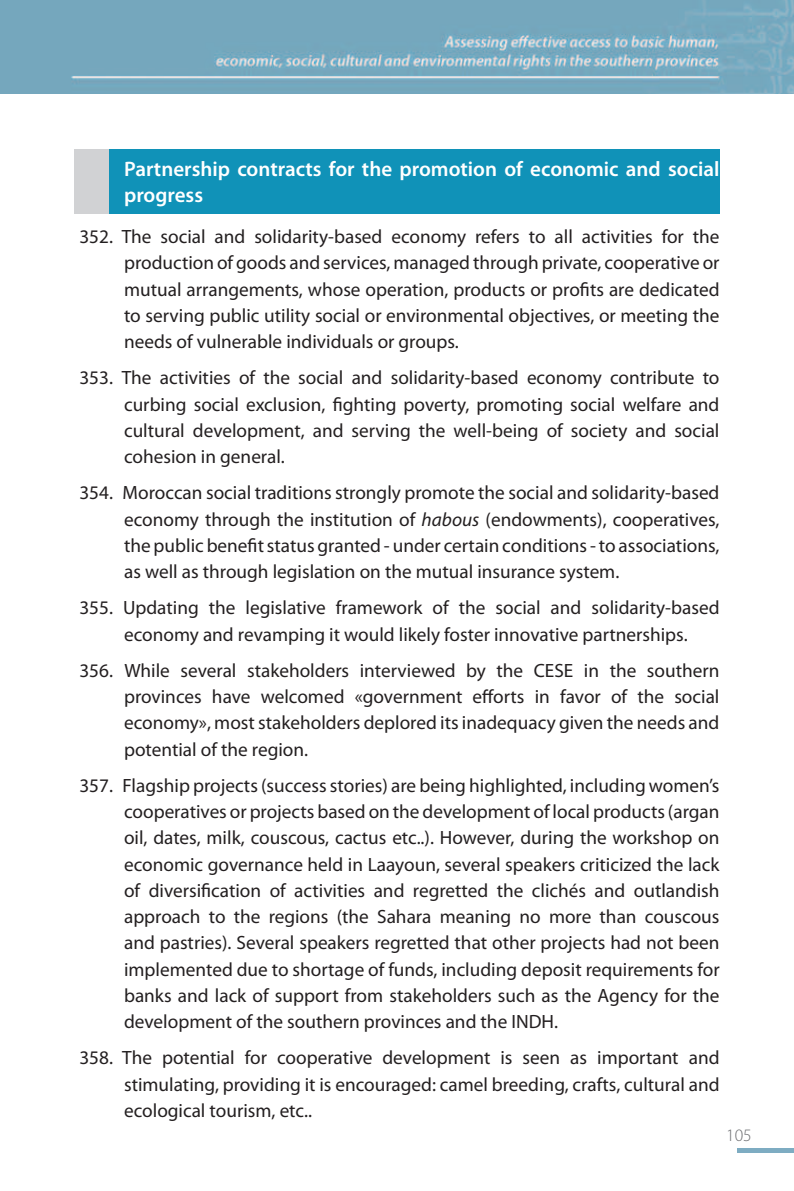
<style>
.page{position:relative;width:794px;height:1191px;background:#fff}
.page>*{position:absolute;margin:0;border:0;box-sizing:border-box;transform-origin:0 0}
.t1{font:600 21px/26.2px "Myriad Pro";color:#fff}
.t2{font:19.25px/26.2px "Myriad Pro";color:#231f20;text-align:justify}
.t3{font:300 17.5px "Myriad Pro";color:#6c6d70}
.s1{font-style:italic}
</style>
<div class="page">
<img style="left:0;top:0;width:794px;height:93px">
<div style="left:737px;top:1148px;width:57px;height:5px;background:#7eacc2"></div>
<div style="left:74px;top:149px;width:645px;height:64px;background:#1092b8"></div>
<div style="left:74px;top:149px;width:35px;height:64px;background:#d1d2d4"></div>
<p class="t1" style="left:124px;top:155px;width:597px">Partnership contracts for the promotion of economic and social progress</p>
<p class="t2" style="left:124px;top:223px;width:597px;text-indent:-45px">352. The social and solidarity-based economy refers to all activities for the production of goods and services, managed through private, cooperative or mutual arrangements, whose operation, products or profits are dedicated to serving public utility social or environmental objectives, or meeting the needs of vulnerable individuals or groups.</p>
<p class="t2" style="left:124px;top:364px;width:597px;text-indent:-45px">353. The activities of the social and solidarity-based economy contribute to curbing social exclusion, fighting poverty, promoting social welfare and cultural development, and serving the well-being of society and social cohesion in general.</p>
<p class="t2" style="left:124px;top:479px;width:597px;text-indent:-45px">354. Moroccan social traditions strongly promote the social and solidarity-based economy through the institution of <span class="s1">habous</span> (endowments), cooperatives, the public benefit status granted - under certain conditions - to associations, as well as through legislation on the mutual insurance system.</p>
<p class="t2" style="left:124px;top:594px;width:597px;text-indent:-45px">355. Updating the legislative framework of the social and solidarity-based economy and revamping it would likely foster innovative partnerships.</p>
<p class="t2" style="left:124px;top:657px;width:597px;text-indent:-45px">356. While several stakeholders interviewed by the CESE in the southern provinces have welcomed «government efforts in favor of the social economy», most stakeholders deplored its inadequacy given the needs and potential of the region.</p>
<p class="t2" style="left:124px;top:772px;width:597px;text-indent:-45px">357. Flagship projects (success stories) are being highlighted, including women’s cooperatives or projects based on the development of local products (argan oil, dates, milk, couscous, cactus etc..). However, during the workshop on economic governance held in Laayoun, several speakers criticized the lack of diversification of activities and regretted the clichés and outlandish approach to the regions (the Sahara meaning no more than couscous and pastries). Several speakers regretted that other projects had not been implemented due to shortage of funds, including deposit requirements for banks and lack of support from stakeholders such as the Agency for the development of the southern provinces and the INDH.</p>
<p class="t2" style="left:124px;top:1044px;width:597px;text-indent:-45px">358. The potential for cooperative development is seen as important and stimulating, providing it is encouraged: camel breeding, crafts, cultural and ecological tourism, etc..</p>
<p class="t3" style="left:726px;top:1125px;width:27px">105</p>
</div>
